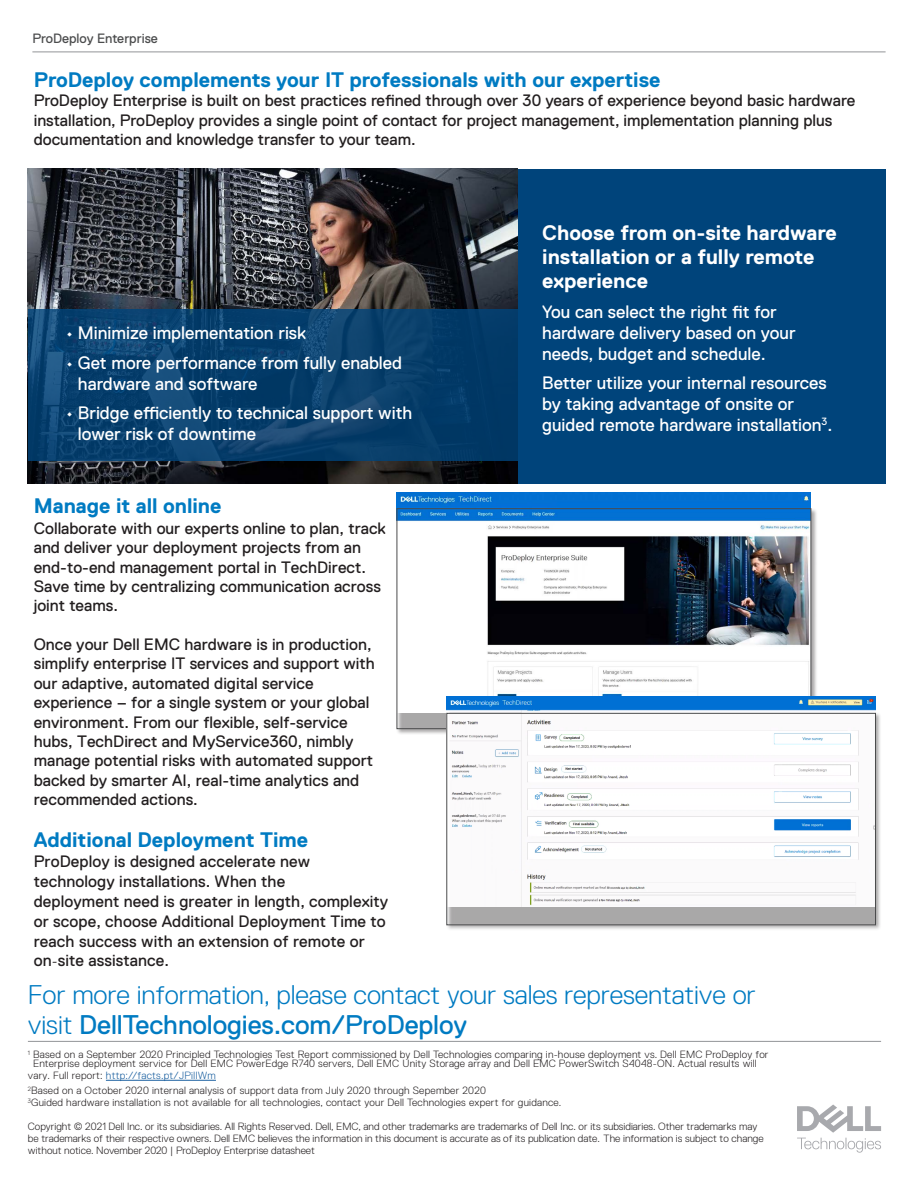
<style>
.page{position:relative;width:918px;height:1188px;background:#fff}
.page>*{position:absolute;margin:0;border:0;box-sizing:border-box;transform-origin:0 0}
.Body_Copy{font:300 27px/30px "Dell Replica";letter-spacing:-.005em;color:#007bc2}
.Body_Copy-2{font:700 21px "Dell Replica";color:#007bc2}
.Intro{font:700 21px/24px "Dell Replica";color:#fff}
.Intro-2{font:18px/21px "Dell Replica";color:#fff}
.Body_Copy-3{font:16.5px/19.4px "Dell Replica";color:#231f20}
.t1{font:13.5px "Dell Replica";color:#4b4c4d}
.Body_Copy-4{font:300 10.5px/8.6px "Dell Replica";letter-spacing:.02em;color:#231f20}
.Body_Copy-5{font:300 10.5px/12px "Dell Replica";color:#231f20}
.s1{font-family:"Minion Pro"}
.s2{font-weight:400}
.s3{color:#175d9e}
</style>
<div class="page">
<hr style="left:32px;top:52px;width:854px;height:1px;background:#939598">
<hr style="left:28px;top:1041px;width:853px;height:1px;background:#939598">
<svg style="left:797px;top:1105px;width:84px;height:48px"></svg>
<div style="left:418px;top:169px;width:468px;height:315px;background:#00447b"></div>
<img style="left:28px;top:169px;width:489px;height:315px">
<svg style="left:28px;top:309px;width:490px;height:151px;fill:#053d6b"></svg>
<div style="left:396px;top:508px;width:421px;height:227px;background:#231f20;opacity:.39"></div>
<img style="left:397px;top:492px;width:414px;height:220px">
<div style="left:446px;top:712px;width:436px;height:219px;background:#231f20;opacity:.39"></div>
<img style="left:447px;top:697px;width:428px;height:210px">
<div style="left:447px;top:713px;width:429px;height:212px;border:1px solid #4b4c4d"></div>
<hr style="left:106px;top:1080px;width:110px;height:1px;background:#175d9e">
<p class="t1" style="left:32px;top:31px;width:127px">ProDeploy Enterprise</p>
<p class="Body_Copy-2" style="left:34px;top:68px;width:628px">ProDeploy complements your IT professionals with our expertise</p>
<p class="Body_Copy-3" style="left:34px;top:91px;width:823px">ProDeploy Enterprise is built on best practices refined through over 30 years of experience beyond basic hardware installation, ProDeploy provides a single point of contact for project management, implementation planning plus documentation and knowledge transfer to your team.</p>
<p class="Intro-2" style="left:66px;top:322px;width:242px">• Minimize implementation risk</p>
<p class="Intro-2" style="left:78px;top:352px;width:326px;text-indent:-12px">• Get more performance from fully enabled hardware and software</p>
<p class="Intro-2" style="left:78px;top:403px;width:336px;text-indent:-12px">• Bridge efficiently to technical support with lower risk of downtime</p>
<p class="Body_Copy-2" style="left:34px;top:494px;width:189px">Manage it all online</p>
<p class="Body_Copy-3" style="left:34px;top:518px;width:354px">Collaborate with our experts online to plan, track and deliver your deployment projects from an end-to-end management portal in TechDirect.<br>Save time by centralizing communication across joint teams.</p>
<p class="Body_Copy-3" style="left:34px;top:635px;width:343px">Once your Dell EMC hardware is in production, simplify enterprise IT services and support with our adaptive, automated digital service experience – for a single system or your global environment. From our flexible, self-service hubs, TechDirect and MyService360, nimbly manage potential risks with automated support backed by smarter AI, real-time analytics and recommended actions.</p>
<p class="Body_Copy-2" style="left:34px;top:828px;width:276px">Additional Deployment Time</p>
<p class="Body_Copy-3" style="left:34px;top:851px;width:356px;line-height:20px">ProDeploy is designed accelerate new technology installations. When the<br>deployment need is greater in length, complexity or scope, choose Additional Deployment Time to reach success with an extension of remote or on<span class="s1">-</span>site assistance.</p>
<p class="Intro" style="left:542px;top:221px;width:296px">Choose from on-site hardware installation or a fully remote experience</p>
<p class="Intro-2" style="left:542px;top:301px;width:255px">You can select the right fit for hardware delivery based on your needs, budget and schedule.</p>
<p class="Intro-2" style="left:542px;top:373px;width:292px">Better utilize your internal resources by taking advantage of onsite or guided remote hardware installation<sup>3</sup>.</p>
<p class="Body_Copy" style="left:28px;top:980px;width:729px">For more information, please contact your sales representative or visit <span class="s2">DellTechnologies.com/ProDeploy</span></p>
<p class="Body_Copy-4" style="left:33px;top:1050px;width:737px;text-indent:-5px"><sup>1</sup> Based on a September 2020 Principled Technologies Test Report commissioned by Dell Technologies comparing in-house deployment vs. Dell EMC ProDeploy for<br>Enterprise deployment service for Dell EMC PowerEdge R740 servers, Dell EMC Unity Storage array and Dell EMC PowerSwitch S4048-ON. Actual results will</p>
<p class="Body_Copy-4" style="left:28px;top:1067px;width:460px;line-height:15.5px">vary. Full report: <span class="s3">http://facts.pt/JPiIlWm<br></span><sup>2</sup>Based on a October 2020 internal analysis of support data from July 2020 through Sepember 2020</p>
<p class="Body_Copy-4" style="left:28px;top:1098px;width:535px"><sup>3</sup>Guided hardware installation is not available for all technologies, contact your Dell Technologies expert for guidance.</p>
<p class="Body_Copy-5" style="left:28px;top:1121px;width:737px">Copyright © 2021 Dell Inc. or its subsidiaries. All Rights Reserved. Dell, EMC, and other trademarks are trademarks of Dell Inc. or its subsidiaries. Other trademarks may be trademarks of their respective owners. Dell EMC believes the information in this document is accurate as of its publication date. The information is subject to change without notice. November 2020 | ProDeploy Enterprise datasheet</p>
</div>
